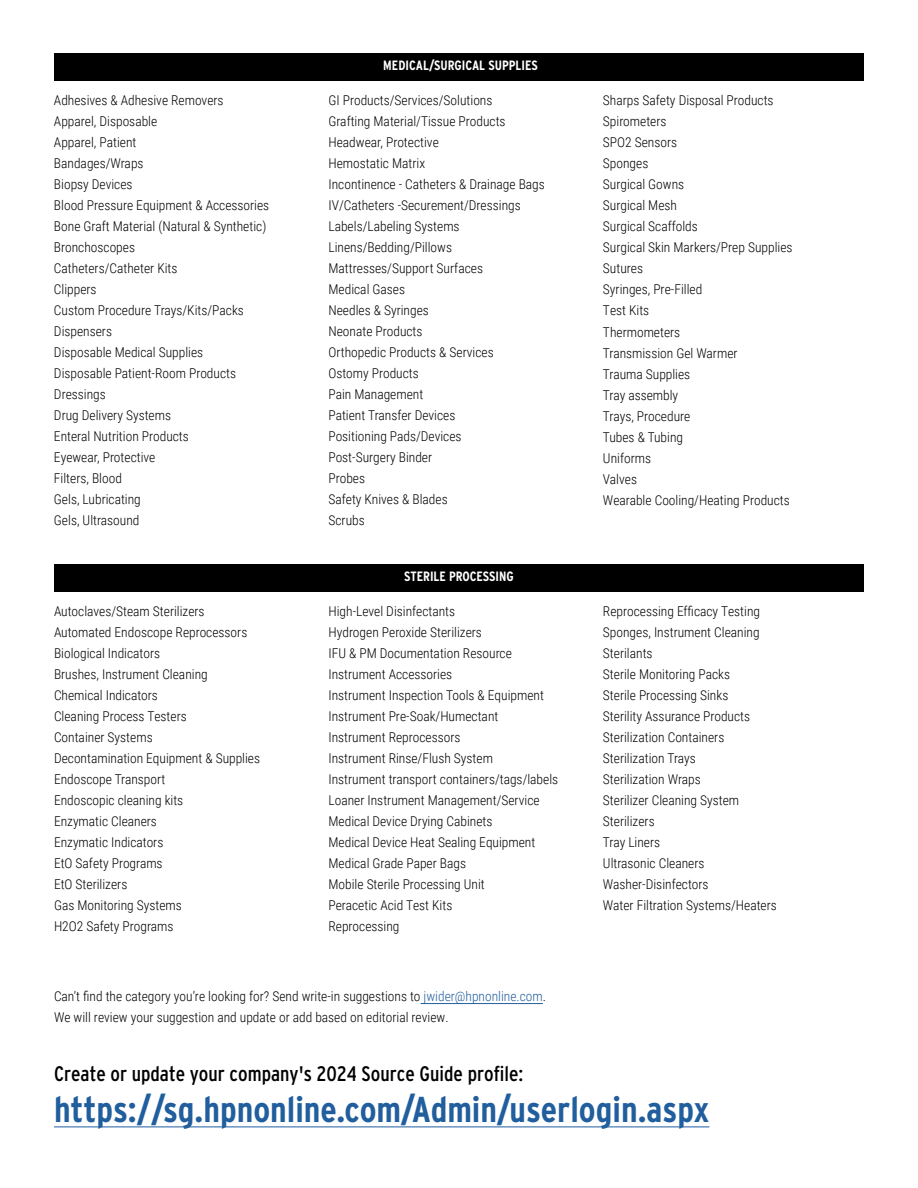
<style>
.page{position:relative;width:918px;height:1188px;background:#fff}
.page>*{position:absolute;margin:0;border:0;box-sizing:border-box;transform-origin:0 0}
.t1{font:700 36px "Interstate Condensed";color:#215e9e}
.t2{font:21px "Interstate Condensed";color:#000}
.t3{font:300 13.5px/21px "Roboto Condensed";color:#000}
.t4{font:700 13.5px "Interstate Condensed";color:#fff}
.s1{color:#215e9e}
</style>
<div class="page">
<div style="left:54px;top:565px;width:810px;height:27px;background:#000"></div>
<div style="left:54px;top:54px;width:810px;height:27px;background:#000"></div>
<hr style="left:54px;top:1127px;width:655px;height:1px;background:#215e9e">
<hr style="left:421px;top:1003px;width:122px;height:1px;background:#215e9e">
<p class="t4" style="left:383px;top:57px;width:156px">MEDICAL/SURGICAL SUPPLIES</p>
<p class="t3" style="left:54px;top:89px;width:217px">Adhesives &amp; Adhesive Removers<br>Apparel, Disposable<br>Apparel, Patient<br>Bandages/Wraps<br>Biopsy Devices<br>Blood Pressure Equipment &amp; Accessories<br>Bone Graft Material (Natural &amp; Synthetic)<br>Bronchoscopes<br>Catheters/Catheter Kits<br>Clippers<br>Custom Procedure Trays/Kits/Packs<br>Dispensers<br>Disposable Medical Supplies<br>Disposable Patient-Room Products<br>Dressings<br>Drug Delivery Systems<br>Enteral Nutrition Products<br>Eyewear, Protective<br>Filters, Blood<br>Gels, Lubricating<br>Gels, Ultrasound</p>
<p class="t3" style="left:328px;top:90px;width:218px">GI Products/Services/Solutions<br>Grafting Material/Tissue Products<br>Headwear, Protective<br>Hemostatic Matrix<br>Incontinence - Catheters &amp; Drainage Bags<br>IV/Catheters -Securement/Dressings<br>Labels/Labeling Systems<br>Linens/Bedding/Pillows<br>Mattresses/Support Surfaces<br>Medical Gases<br>Needles &amp; Syringes<br>Neonate Products<br>Orthopedic Products &amp; Services<br>Ostomy Products<br>Pain Management<br>Patient Transfer Devices<br>Positioning Pads/Devices<br>Post-Surgery Binder<br>Probes<br>Safety Knives &amp; Blades<br>Scrubs</p>
<p class="t3" style="left:603px;top:90px;width:191px">Sharps Safety Disposal Products<br>Spirometers<br>SPO2 Sensors<br>Sponges<br>Surgical Gowns<br>Surgical Mesh<br>Surgical Scaffolds<br>Surgical Skin Markers/Prep Supplies<br>Sutures<br>Syringes, Pre-Filled<br>Test Kits<br>Thermometers<br>Transmission Gel Warmer<br>Trauma Supplies<br>Tray assembly<br>Trays, Procedure<br>Tubes &amp; Tubing<br>Uniforms<br>Valves<br>Wearable Cooling/Heating Products</p>
<p class="t4" style="left:404px;top:569px;width:111px">STERILE PROCESSING</p>
<p class="t3" style="left:54px;top:600px;width:208px">Autoclaves/Steam Sterilizers<br>Automated Endoscope Reprocessors<br>Biological Indicators<br>Brushes, Instrument Cleaning<br>Chemical Indicators<br>Cleaning Process Testers<br>Container Systems<br>Decontamination Equipment &amp; Supplies<br>Endoscope Transport<br>Endoscopic cleaning kits<br>Enzymatic Cleaners<br>Enzymatic Indicators<br>EtO Safety Programs<br>EtO Sterilizers<br>Gas Monitoring Systems<br>H2O2 Safety Programs</p>
<p class="t3" style="left:328px;top:600px;width:231px">High-Level Disinfectants<br>Hydrogen Peroxide Sterilizers<br>IFU &amp; PM Documentation Resource<br>Instrument Accessories<br>Instrument Inspection Tools &amp; Equipment<br>Instrument Pre-Soak/Humectant<br>Instrument Reprocessors<br>Instrument Rinse/Flush System<br>Instrument transport containers/tags/labels<br>Loaner Instrument Management/Service<br>Medical Device Drying Cabinets<br>Medical Device Heat Sealing Equipment<br>Medical Grade Paper Bags<br>Mobile Sterile Processing Unit<br>Peracetic Acid Test Kits<br>Reprocessing</p>
<p class="t3" style="left:603px;top:600px;width:175px">Reprocessing Efficacy Testing<br>Sponges, Instrument Cleaning<br>Sterilants<br>Sterile Monitoring Packs<br>Sterile Processing Sinks<br>Sterility Assurance Products<br>Sterilization Containers<br>Sterilization Trays<br>Sterilization Wraps<br>Sterilizer Cleaning System<br>Sterilizers<br>Tray Liners<br>Ultrasonic Cleaners<br>Washer-Disinfectors<br>Water Filtration Systems/Heaters</p>
<p class="t3" style="left:54px;top:985px;width:494px">Can’t find the category you’re looking for? Send write-in suggestions to <span class="s1">jwider@hpnonline.com</span>.<br>We will review your suggestion and update or add based on editorial review.</p>
<h2 class="t2" style="left:54px;top:1062px;width:471px">Create or update your company's 2024 Source Guide profile:</h2>
<h1 class="t1" style="left:54px;top:1089px;width:657px">https://sg.hpnonline.com/Admin/userlogin.aspx</h1>
</div>
